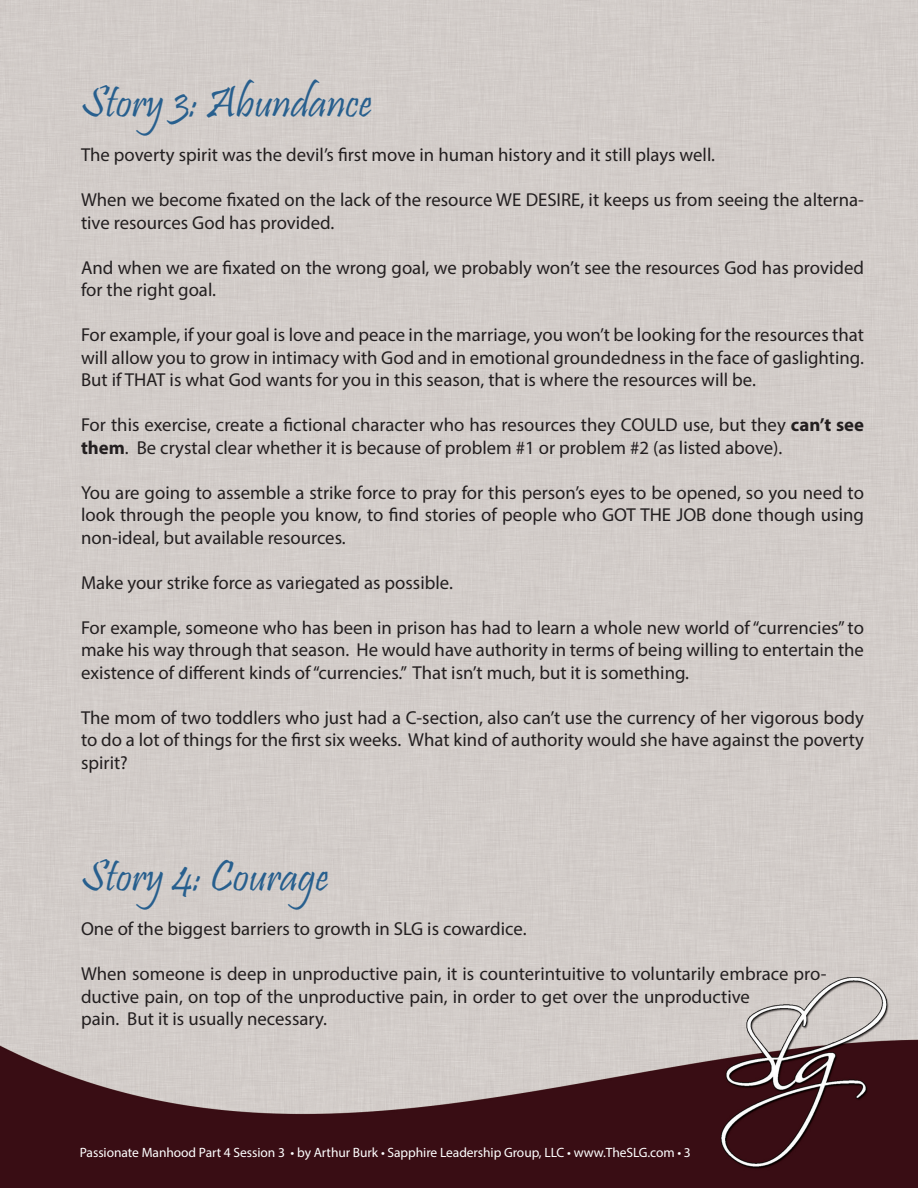
<style>
.page{position:relative;width:918px;height:1188px;background:#fff}
.page>*{position:absolute;margin:0;border:0;box-sizing:border-box;transform-origin:0 0}
.Body_TEXT{font:45px "Pristina";color:#275f8e}
.Body_TEXT-2{font:18.75px/22.5px "Myriad Pro";color:#231f20}
.t1{font:13.5px "Myriad Pro";letter-spacing:-.005em;color:#fff}
.s1{font-weight:700}
</style>
<div class="page">
<img style="left:0;top:0;width:918px;height:1188px">
<p class="Body_TEXT" style="left:81px;top:77px;width:293px">Story 3: Abundance</p>
<p class="Body_TEXT-2" style="left:81px;top:143px;width:636px">The poverty spirit was the devil’s first move in human history and it still plays well.</p>
<p class="Body_TEXT-2" style="left:81px;top:188px;width:785px">When we become fixated on the lack of the resource WE DESIRE, it keeps us from seeing the alterna&shy;tive resources God has provided.</p>
<p class="Body_TEXT-2" style="left:81px;top:256px;width:785px">And when we are fixated on the wrong goal, we probably won’t see the resources God has provided for the right goal.</p>
<p class="Body_TEXT-2" style="left:81px;top:323px;width:785px;text-align:justify">For example, if your goal is love and peace in the marriage, you won’t be looking for the resources that will allow you to grow in intimacy with God and in emotional groundedness in the face of gaslighting.<br>But if THAT is what God wants for you in this season, that is where the resources will be.</p>
<p class="Body_TEXT-2" style="left:81px;top:413px;width:784px">For this exercise, create a fictional character who has resources they COULD use, but they <span class="s1">can’t see them</span>. Be crystal clear whether it is because of problem #1 or problem #2 (as listed above).</p>
<p class="Body_TEXT-2" style="left:81px;top:481px;width:785px;text-align:justify">You are going to assemble a strike force to pray for this person’s eyes to be opened, so you need to look through the people you know, to find stories of people who GOT THE JOB done though using non-ideal, but available resources.</p>
<p class="Body_TEXT-2" style="left:81px;top:571px;width:373px">Make your strike force as variegated as possible.</p>
<p class="Body_TEXT-2" style="left:81px;top:616px;width:785px;text-align:justify">For example, someone who has been in prison has had to learn a whole new world of “currencies” to make his way through that season. He would have authority in terms of being willing to entertain the existence of different kinds of “currencies.” That isn’t much, but it is something.</p>
<p class="Body_TEXT-2" style="left:81px;top:706px;width:785px;text-align:justify">The mom of two toddlers who just had a C-section, also can’t use the currency of her vigorous body to do a lot of things for the first six weeks. What kind of authority would she have against the poverty spirit?</p>
<p class="Body_TEXT" style="left:81px;top:851px;width:249px">Story 4: Courage</p>
<p class="Body_TEXT-2" style="left:81px;top:917px;width:447px">One of the biggest barriers to growth in SLG is cowardice.</p>
<p class="Body_TEXT-2" style="left:81px;top:962px;width:747px">When someone is deep in unproductive pain, it is counterintuitive to voluntarily embrace pro&shy;ductive pain, on top of the unproductive pain, in order to get over the unproductive<br>pain. But it is usually necessary.</p>
<p class="t1" style="left:80px;top:1145px;width:613px">Passionate Manhood Part 4 Session 3 • by Arthur Burk • Sapphire Leadership Group, LLC • www.TheSLG.com • 3</p>
</div>
